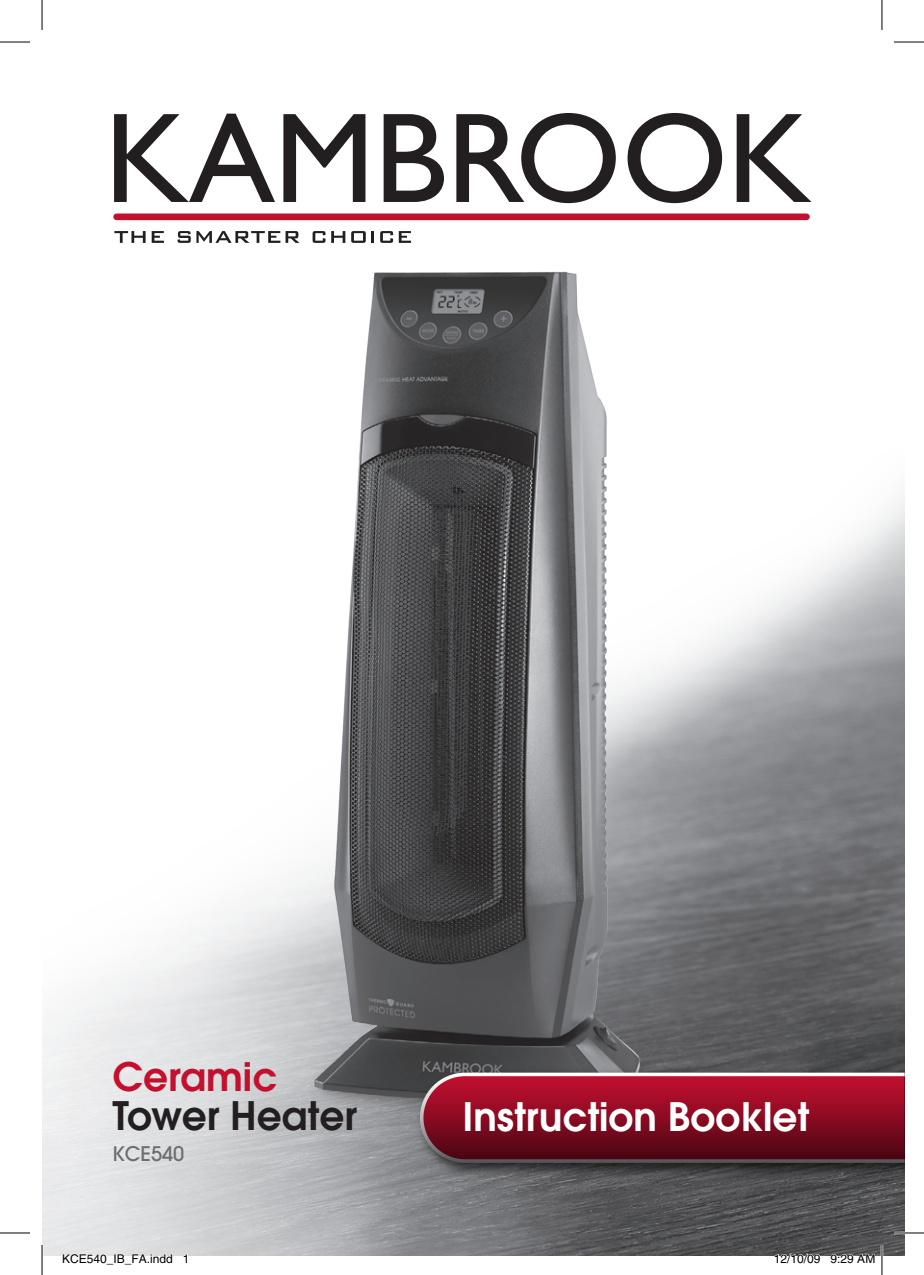
<style>
.page{position:relative;width:924px;height:1275px;background:#fff}
.page>*{position:absolute;margin:0;border:0;box-sizing:border-box;transform-origin:0 0}
.t1{font:600 39px "Avant Garde";color:#fff}
.t2{font:600 39px "Avant Garde";color:#231f20}
.t3{font:600 39px "Avant Garde";color:#c3102f}
.t4{font:500 20px "Avant Garde";color:#6c6d70}
.t5{font:12px "Helvetica";color:#000}
</style>
<div class="page">
<img style="left:42px;top:213px;width:862px;height:1042px">
<img style="left:301px;top:261px;width:354px;height:883px">
<img style="left:411px;top:1063px;width:493px;height:119px">
<svg style="left:419px;top:1072px;width:485px;height:90px;background:#8a192e"></svg>
<svg style="left:114px;top:231px;width:31px;height:12px"></svg>
<svg style="left:152px;top:231px;width:12px;height:12px"></svg>
<svg style="left:177px;top:231px;width:122px;height:12px"></svg>
<svg style="left:312px;top:231px;width:13px;height:12px"></svg>
<svg style="left:331px;top:231px;width:14px;height:12px"></svg>
<svg style="left:351px;top:231px;width:14px;height:12px"></svg>
<svg style="left:371px;top:231px;width:3px;height:12px"></svg>
<svg style="left:380px;top:231px;width:31px;height:12px"></svg>
<svg style="left:114px;top:114px;width:161px;height:88px"></svg>
<svg style="left:283px;top:114px;width:82px;height:88px"></svg>
<svg style="left:383px;top:114px;width:61px;height:88px"></svg>
<svg style="left:456px;top:113px;width:159px;height:90px"></svg>
<svg style="left:627px;top:113px;width:94px;height:90px"></svg>
<svg style="left:736px;top:114px;width:75px;height:88px"></svg>
<div style="left:113px;top:213px;width:696px;height:7px;background:#c3102f;border-radius:3px"></div>
<hr style="left:893px;top:1231px;width:30px;height:3px;background:#fff">
<hr style="left:880px;top:1245px;width:2px;height:30px;background:#fff">
<hr style="left:0;top:42px;width:30px;height:1px;background:#000">
<hr style="left:893px;top:42px;width:30px;height:1px;background:#000">
<hr style="left:0;top:1232px;width:30px;height:1px;background:#000">
<hr style="left:893px;top:1232px;width:30px;height:1px;background:#000">
<hr style="left:42px;top:0;width:1px;height:30px;background:#000">
<hr style="left:42px;top:1245px;width:1px;height:30px;background:#000">
<hr style="left:881px;top:0;width:1px;height:30px;background:#000">
<hr style="left:881px;top:1245px;width:1px;height:30px;background:#000">
<svg style="left:62px;top:1250px;width:111px;height:6px"></svg>
<svg style="left:183px;top:1253px;width:5px;height:3px"></svg>
<svg style="left:773px;top:1253px;width:47px;height:3px"></svg>
<svg style="left:829px;top:1250px;width:45px;height:6px"></svg>
<h1 class="t3" style="left:112px;top:1050px;width:166px">Ceramic</h1>
<h1 class="t2" style="left:112px;top:1089px;width:245px">Tower Heater</h1>
<h2 class="t4" style="left:112px;top:1141px;width:73px">KCE540</h2>
<h1 class="t1" style="left:462px;top:1090px;width:348px">Instruction Booklet</h1>
<p class="t5" style="left:62px;top:1251px;width:129px">KCE540_IB_FA.indd 1</p>
<p class="t5" style="left:773px;top:1251px;width:103px">12/10/09 9:29 AM</p>
</div>
